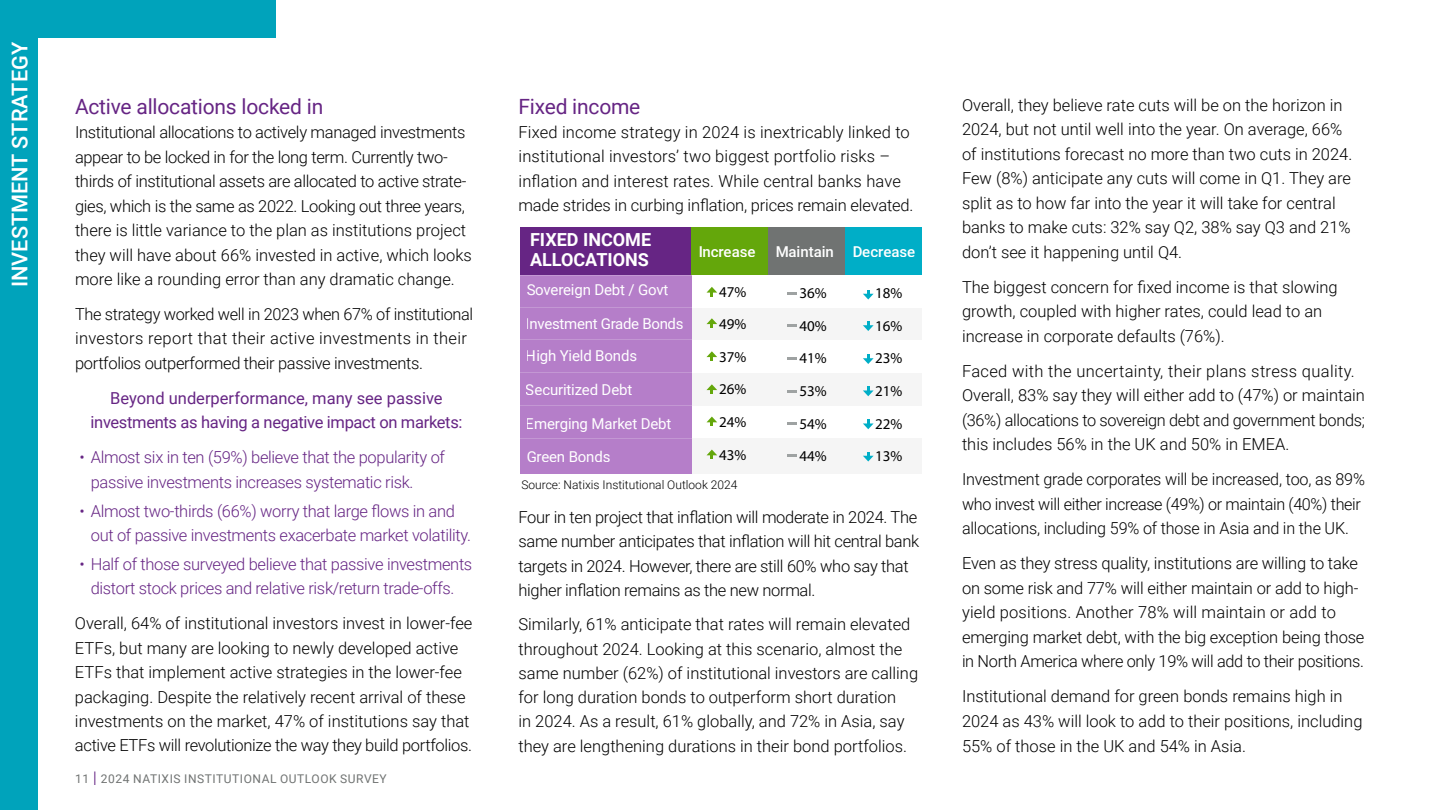
<style>
.page{position:relative;width:1440px;height:810px;background:#fff}
.page>*{position:absolute;margin:0;border:0;box-sizing:border-box;transform-origin:0 0}
.t1{font:500 21.75px "Roboto";color:#fff}
.t2{font:21px "Roboto";letter-spacing:-.01em;color:#662584}
.t3{font:700 18px/19.5px "Roboto";color:#fff}
.t4{font:300 16.5px/24.5px "Roboto";color:#000}
.t5{font:300 16.5px/24.5px "Roboto";letter-spacing:-.02em;color:#000}
.t6{font:300 16.5px/24.5px "Roboto";letter-spacing:-.02em;color:#662584}
.t7{font:16.5px/24.5px "Roboto";letter-spacing:-.02em;color:#662584;text-align:center}
.t8{font:15px "Roboto";letter-spacing:-.01em;color:#fff}
.t9{font:15px/32.6px "Myriad Pro";color:#000;text-align:justify}
.t10{font:500 15px "Roboto";color:#fff}
.t11{font:12px "Roboto";letter-spacing:.045em;color:#707372}
.t12{font:300 12px "Roboto";color:#000}
.s1{font-weight:300;font-size:18.75px;color:#662584}
</style>
<div class="page">
<div style="left:0;top:0;width:38px;height:810px;background:#00a3bb"></div>
<div style="left:0;top:0;width:276px;height:38px;background:#00a3bb"></div>
<div style="left:768px;top:227px;width:77px;height:48px;background:#707372"></div>
<div style="left:691px;top:439px;width:231px;height:35px;background:#f5f5f5"></div>
<div style="left:520px;top:439px;width:171px;height:35px;background:#b57ec9"></div>
<div style="left:520px;top:406px;width:171px;height:32px;background:#b57ec9"></div>
<div style="left:691px;top:373px;width:231px;height:33px;background:#f5f5f5"></div>
<div style="left:520px;top:373px;width:171px;height:33px;background:#b57ec9"></div>
<hr style="left:520px;top:405px;width:171px;height:1px;background:#fff">
<div style="left:520px;top:340px;width:171px;height:33px;background:#b57ec9"></div>
<hr style="left:520px;top:372px;width:171px;height:1px;background:#fff">
<div style="left:691px;top:307px;width:231px;height:33px;background:#f5f5f5"></div>
<div style="left:520px;top:307px;width:171px;height:33px;background:#b57ec9"></div>
<hr style="left:520px;top:339px;width:171px;height:1px;background:#fff">
<svg style="left:787px;top:293px;width:10px;height:2px"></svg>
<svg style="left:787px;top:324px;width:10px;height:2px"></svg>
<svg style="left:787px;top:357px;width:10px;height:2px"></svg>
<svg style="left:787px;top:390px;width:10px;height:2px"></svg>
<svg style="left:787px;top:422px;width:10px;height:3px"></svg>
<svg style="left:787px;top:455px;width:10px;height:2px"></svg>
<div style="left:520px;top:275px;width:171px;height:32px;background:#b57ec9"></div>
<hr style="left:520px;top:307px;width:171px;height:1px;background:#fff">
<div style="left:520px;top:227px;width:171px;height:48px;background:#662584"></div>
<hr style="left:520px;top:275px;width:171px;height:1px;background:#fff">
<div style="left:691px;top:227px;width:77px;height:48px;background:#64a70b"></div>
<div style="left:845px;top:227px;width:77px;height:48px;background:#00aec7"></div>
<svg style="left:707px;top:287px;width:10px;height:10px"></svg>
<svg style="left:707px;top:318px;width:10px;height:10px"></svg>
<svg style="left:707px;top:351px;width:10px;height:10px"></svg>
<svg style="left:707px;top:384px;width:10px;height:10px"></svg>
<svg style="left:707px;top:417px;width:10px;height:9px"></svg>
<svg style="left:707px;top:450px;width:10px;height:9px"></svg>
<svg style="left:863px;top:290px;width:11px;height:10px"></svg>
<svg style="left:863px;top:321px;width:11px;height:10px"></svg>
<svg style="left:863px;top:354px;width:11px;height:10px"></svg>
<svg style="left:863px;top:386px;width:11px;height:10px"></svg>
<svg style="left:863px;top:419px;width:11px;height:10px"></svg>
<svg style="left:863px;top:452px;width:11px;height:10px"></svg>
<h1 class="t1" style="left:5px;top:287px;width:247px;rotate:-90deg">INVESTMENT STRATEGY</h1>
<p class="t2" style="left:75px;top:92px;width:250px">Active allocations locked in</p>
<p class="t5" style="left:75px;top:120px;width:398px">Institutional allocations to actively managed investments appear to be locked in for the long term. Currently two&shy;thirds of institutional assets are allocated to active strate&shy;gies, which is the same as 2022. Looking out three years, there is little variance to the plan as institutions project they will have about 66% invested in active, which looks more like a rounding error than any dramatic change.</p>
<p class="t5" style="left:75px;top:301px;width:400px">The strategy worked well in 2023 when 67% of institutional investors report that their active investments in their portfolios outperformed their passive investments.</p>
<p class="t7" style="left:91px;top:385px;width:373px">Beyond underperformance, many see passive investments as having a negative impact on markets:</p>
<p class="t6" style="left:91px;top:444px;width:356px;text-indent:-11px">• Almost six in ten (59%) believe that the popularity of passive investments increases systematic risk.</p>
<p class="t6" style="left:91px;top:498px;width:382px;text-indent:-11px">• Almost two-thirds (66%) worry that large flows in and out of passive investments exacerbate market volatility.</p>
<p class="t6" style="left:80px;top:551px;width:394px;text-align:center">• Half of those surveyed believe that passive investments distort stock prices and relative risk/return trade-offs.</p>
<p class="t4" style="left:75px;top:611px;width:399px">Overall, 64% of institutional investors invest in lower-fee ETFs, but many are looking to newly developed active ETFs that implement active strategies in the lower-fee packaging. Despite the relatively recent arrival of these investments on the market, 47% of institutions say that active ETFs will revolutionize the way they build portfolios.</p>
<p class="t11" style="left:75px;top:770px;width:313px">11 <span class="s1">I</span> 2024 NATIXIS INSTITUTIONAL OUTLOOK SURVEY</p>
<p class="t2" style="left:518px;top:92px;width:123px">Fixed income</p>
<p class="t4" style="left:518px;top:120px;width:397px;line-height:24.2px">Fixed income strategy in 2024 is inextricably linked to institutional investors’ two biggest portfolio risks – inflation and interest rates. While central banks have made strides in curbing inflation, prices remain elevated.</p>
<p class="t3" style="left:530px;top:230px;width:123px">FIXED INCOME<br>ALLOCATIONS</p>
<p class="t8" style="left:527px;top:279px;width:143px">Sovereign Debt / Govt</p>
<p class="t8" style="left:526px;top:313px;width:159px">Investment Grade Bonds</p>
<p class="t8" style="left:526px;top:345px;width:113px">High Yield Bonds</p>
<p class="t8" style="left:526px;top:379px;width:108px">Securitized Debt</p>
<p class="t8" style="left:526px;top:413px;width:147px">Emerging Market Debt</p>
<p class="t8" style="left:527px;top:446px;width:85px">Green Bonds</p>
<p class="t10" style="left:698px;top:241px;width:59px">Increase</p>
<p class="t10" style="left:775px;top:241px;width:142px">Maintain Decrease</p>
<p class="t9" style="left:719px;top:275px;width:29px">47% 49% 37% 26% 24% 43%</p>
<p class="t9" style="left:799px;top:276px;width:29px">36% 40% 41% 53% 54% 44%</p>
<p class="t9" style="left:875px;top:276px;width:29px">18% 16% 23% 21% 22% 13%</p>
<p class="t12" style="left:521px;top:476px;width:217px">Source: Natixis Institutional Outlook 2024</p>
<p class="t5" style="left:518px;top:505px;width:402px;line-height:24.2px">Four in ten project that inflation will moderate in 2024. The same number anticipates that inflation will hit central bank targets in 2024. However, there are still 60% who say that higher inflation remains as the new normal.</p>
<p class="t4" style="left:518px;top:612px;width:401px;line-height:24.2px">Similarly, 61% anticipate that rates will remain elevated throughout 2024. Looking at this scenario, almost the same number (62%) of institutional investors are calling for long duration bonds to outperform short duration<br>in 2024. As a result, 61% globally, and 72% in Asia, say they are lengthening durations in their bond portfolios.</p>
<p class="t4" style="left:962px;top:92px;width:392px">Overall, they believe rate cuts will be on the horizon in 2024, but not until well into the year. On average, 66% of institutions forecast no more than two cuts in 2024.<br>Few (8%) anticipate any cuts will come in Q1. They are split as to how far into the year it will take for central banks to make cuts: 32% say Q2, 38% say Q3 and 21% don’t see it happening until Q4.</p>
<p class="t4" style="left:962px;top:274px;width:377px">The biggest concern for fixed income is that slowing growth, coupled with higher rates, could lead to an increase in corporate defaults (76%).</p>
<p class="t4" style="left:962px;top:358px;width:404px">Faced with the uncertainty, their plans stress quality.<br>Overall, 83% say they will either add to (47%) or maintain (36%) allocations to sovereign debt and government bonds; this includes 56% in the UK and 50% in EMEA.</p>
<p class="t4" style="left:962px;top:467px;width:404px">Investment grade corporates will be increased, too, as 89% who invest will either increase (49%) or maintain (40%) their allocations, including 59% of those in Asia and in the UK.</p>
<p class="t4" style="left:962px;top:551px;width:404px">Even as they stress quality, institutions are willing to take on some risk and 77% will either maintain or add to high&shy;yield positions. Another 78% will maintain or add to emerging market debt, with the big exception being those in North America where only 19% will add to their positions.</p>
<p class="t4" style="left:962px;top:684px;width:402px">Institutional demand for green bonds remains high in<br>2024 as 43% will look to add to their positions, including<br>55% of those in the UK and 54% in Asia.</p>
</div>
